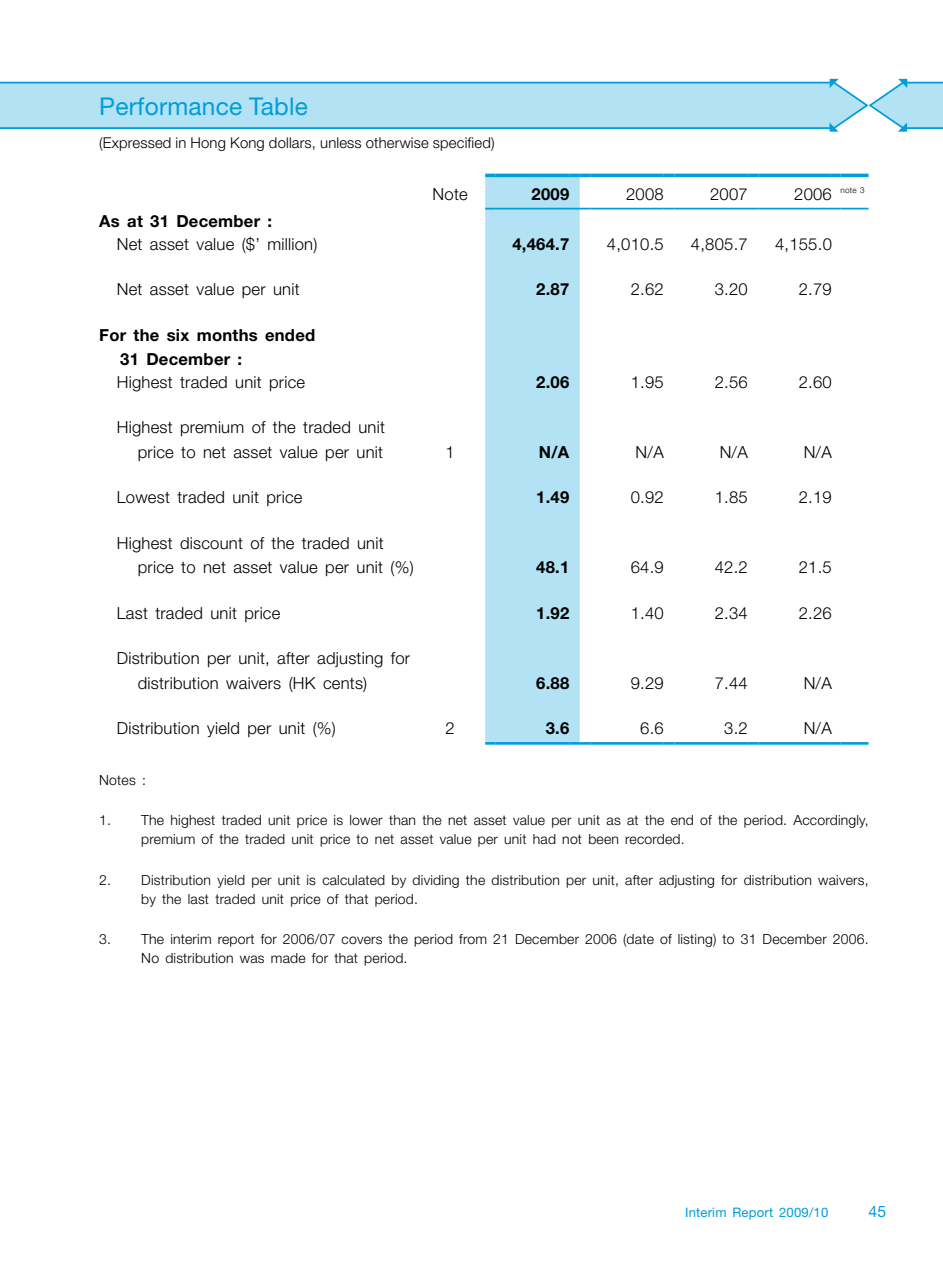
<style>
.page{position:relative;width:943px;height:1265px;background:#fff}
.page>*{position:absolute;margin:0;border:0;box-sizing:border-box;transform-origin:0 0}
.t1{font:24.5px "Helvetica Neue LT Std";letter-spacing:.01em;color:#009ddc}
.t2{font:300 16.62px/24.5px "Helvetica Neue LT Std";letter-spacing:.015em;color:#000}
.t3{font:700 16.62px/24.5px "Helvetica Neue LT Std";letter-spacing:.015em;color:#000}
.t4{font:15.75px "Helvetica Neue LT Std";color:#009ddc}
.t5{font:300 14.88px "Helvetica Neue LT Std";letter-spacing:.01em;color:#000}
.t6{font:300 14px/19.2px "Helvetica Neue LT Std";letter-spacing:.015em;color:#000}
.t7{font:13.12px "Helvetica Neue LT Std";letter-spacing:.015em;color:#009ddc}
.t8{font:300 8.22px "Helvetica Neue LT Std";color:#000}
.s1{font-size:16.62px}
</style>
<div class="page">
<svg style="left:0;top:79px;width:943px;height:53px;background:#b1e1f4"></svg>
<div style="left:485px;top:177px;width:94px;height:565px;background:#b3e2f5"></div>
<svg style="left:485px;top:742px;width:10px;height:3px"></svg>
<hr style="left:495px;top:742px;width:74px;height:3px;background:#009ddc">
<svg style="left:569px;top:742px;width:21px;height:3px"></svg>
<hr style="left:590px;top:742px;width:73px;height:3px;background:#009ddc">
<svg style="left:663px;top:742px;width:11px;height:3px"></svg>
<hr style="left:674px;top:742px;width:73px;height:3px;background:#009ddc">
<svg style="left:747px;top:742px;width:11px;height:3px"></svg>
<hr style="left:758px;top:742px;width:73px;height:3px;background:#009ddc">
<svg style="left:831px;top:742px;width:9px;height:3px"></svg>
<hr style="left:840px;top:742px;width:28px;height:3px;background:#009ddc">
<hr style="left:495px;top:208px;width:74px;height:1px;background:#009ddc">
<svg style="left:569px;top:208px;width:21px;height:1px"></svg>
<hr style="left:590px;top:208px;width:73px;height:1px;background:#009ddc">
<hr style="left:674px;top:208px;width:73px;height:1px;background:#009ddc">
<hr style="left:758px;top:208px;width:73px;height:1px;background:#009ddc">
<svg style="left:831px;top:208px;width:37px;height:1px"></svg>
<svg style="left:485px;top:174px;width:10px;height:3px"></svg>
<hr style="left:495px;top:174px;width:74px;height:3px;background:#009ddc">
<svg style="left:569px;top:174px;width:21px;height:3px"></svg>
<hr style="left:590px;top:174px;width:73px;height:3px;background:#009ddc">
<svg style="left:663px;top:174px;width:11px;height:3px"></svg>
<hr style="left:674px;top:174px;width:73px;height:3px;background:#009ddc">
<svg style="left:747px;top:174px;width:11px;height:3px"></svg>
<hr style="left:758px;top:174px;width:73px;height:3px;background:#009ddc">
<svg style="left:831px;top:174px;width:9px;height:3px"></svg>
<hr style="left:840px;top:174px;width:28px;height:3px;background:#009ddc">
<h1 class="t1" style="left:99px;top:91px;width:210px">Performance Table</h1>
<p class="t5" style="left:99px;top:133px;width:397px">(Expressed in Hong Kong dollars, unless otherwise specified)</p>
<p class="t2" style="left:432px;top:181px;width:37px">Note</p>
<p class="t3" style="left:531px;top:181px;width:39px">2009</p>
<p class="t2" style="left:626px;top:181px;width:39px">2008</p>
<p class="t2" style="left:710px;top:181px;width:39px">2007</p>
<p class="t8" style="left:794px;top:185px;width:72px"><span class="s1">2006</span> note 3</p>
<p class="t3" style="left:99px;top:208px;width:174px">As at 31 December :</p>
<p class="t2" style="left:117px;top:231px;width:202px">Net asset value ($’ million)</p>
<p class="t3" style="left:512px;top:231px;width:58px">4,464.7</p>
<p class="t2" style="left:607px;top:231px;width:58px">4,010.5</p>
<p class="t2" style="left:691px;top:231px;width:58px">4,805.7</p>
<p class="t2" style="left:775px;top:231px;width:58px">4,155.0</p>
<p class="t2" style="left:117px;top:277px;width:184px">Net asset value per unit</p>
<p class="t3" style="left:536px;top:277px;width:35px">2.87</p>
<p class="t2" style="left:630px;top:277px;width:35px">2.62</p>
<p class="t2" style="left:714px;top:277px;width:35px">3.20</p>
<p class="t2" style="left:798px;top:277px;width:35px">2.79</p>
<p class="t3" style="left:120px;top:322px;width:196px;text-indent:-21px">For the six months ended<br>31 December :</p>
<p class="t2" style="left:117px;top:369px;width:190px">Highest traded unit price</p>
<p class="t3" style="left:536px;top:369px;width:35px">2.06</p>
<p class="t2" style="left:630px;top:369px;width:35px">1.95</p>
<p class="t2" style="left:714px;top:369px;width:35px">2.56</p>
<p class="t2" style="left:798px;top:369px;width:35px">2.60</p>
<p class="t2" style="left:117px;top:415px;width:270px;text-align:right">Highest premium of the traded unit price to net asset value per unit</p>
<p class="t2" style="left:445px;top:439px;width:11px">1</p>
<p class="t3" style="left:539px;top:439px;width:32px">N/A</p>
<p class="t2" style="left:635px;top:439px;width:30px">N/A</p>
<p class="t2" style="left:719px;top:439px;width:30px">N/A</p>
<p class="t2" style="left:803px;top:439px;width:30px">N/A</p>
<p class="t2" style="left:117px;top:485px;width:187px">Lowest traded unit price</p>
<p class="t3" style="left:536px;top:485px;width:35px">1.49</p>
<p class="t2" style="left:630px;top:485px;width:35px">0.92</p>
<p class="t2" style="left:714px;top:485px;width:35px">1.85</p>
<p class="t2" style="left:798px;top:485px;width:35px">2.19</p>
<p class="t2" style="left:138px;top:530px;width:277px;text-indent:-21px">Highest discount of the traded unit price to net asset value per unit (%)</p>
<p class="t3" style="left:536px;top:555px;width:35px">48.1</p>
<p class="t2" style="left:630px;top:555px;width:35px">64.9</p>
<p class="t2" style="left:714px;top:555px;width:35px">42.2</p>
<p class="t2" style="left:798px;top:555px;width:35px">21.5</p>
<p class="t2" style="left:117px;top:600px;width:165px">Last traded unit price</p>
<p class="t3" style="left:536px;top:600px;width:35px">1.92</p>
<p class="t2" style="left:630px;top:600px;width:35px">1.40</p>
<p class="t2" style="left:714px;top:600px;width:35px">2.34</p>
<p class="t2" style="left:798px;top:600px;width:35px">2.26</p>
<p class="t2" style="left:138px;top:646px;width:274px;text-indent:-21px">Distribution per unit, after adjusting for distribution waivers (HK cents)</p>
<p class="t3" style="left:536px;top:670px;width:35px">6.88</p>
<p class="t2" style="left:630px;top:670px;width:35px">9.29</p>
<p class="t2" style="left:714px;top:670px;width:35px">7.44</p>
<p class="t2" style="left:803px;top:670px;width:30px">N/A</p>
<p class="t2" style="left:117px;top:716px;width:221px">Distribution yield per unit (%)</p>
<p class="t2" style="left:445px;top:716px;width:11px">2</p>
<p class="t3" style="left:545px;top:716px;width:25px">3.6</p>
<p class="t2" style="left:640px;top:716px;width:25px">6.6</p>
<p class="t2" style="left:724px;top:716px;width:25px">3.2</p>
<p class="t2" style="left:803px;top:716px;width:30px">N/A</p>
<p class="t6" style="left:99px;top:770px;width:48px">Notes :</p>
<p class="t6" style="left:141px;top:810px;width:728px;text-indent:-42px">1. The highest traded unit price is lower than the net asset value per unit as at the end of the period. Accordingly, premium of the traded unit price to net asset value per unit had not been recorded.</p>
<p class="t6" style="left:141px;top:870px;width:729px;text-indent:-42px">2. Distribution yield per unit is calculated by dividing the distribution per unit, after adjusting for distribution waivers, by the last traded unit price of that period.</p>
<p class="t6" style="left:141px;top:929px;width:729px;text-indent:-42px">3. The interim report for 2006/07 covers the period from 21 December 2006 (date of listing) to 31 December 2006.<br>No distribution was made for that period.</p>
<p class="t7" style="left:685px;top:1205px;width:145px">Interim Report 2009/1 0</p>
<p class="t4" style="left:868px;top:1202px;width:10px">45</p>
</div>
